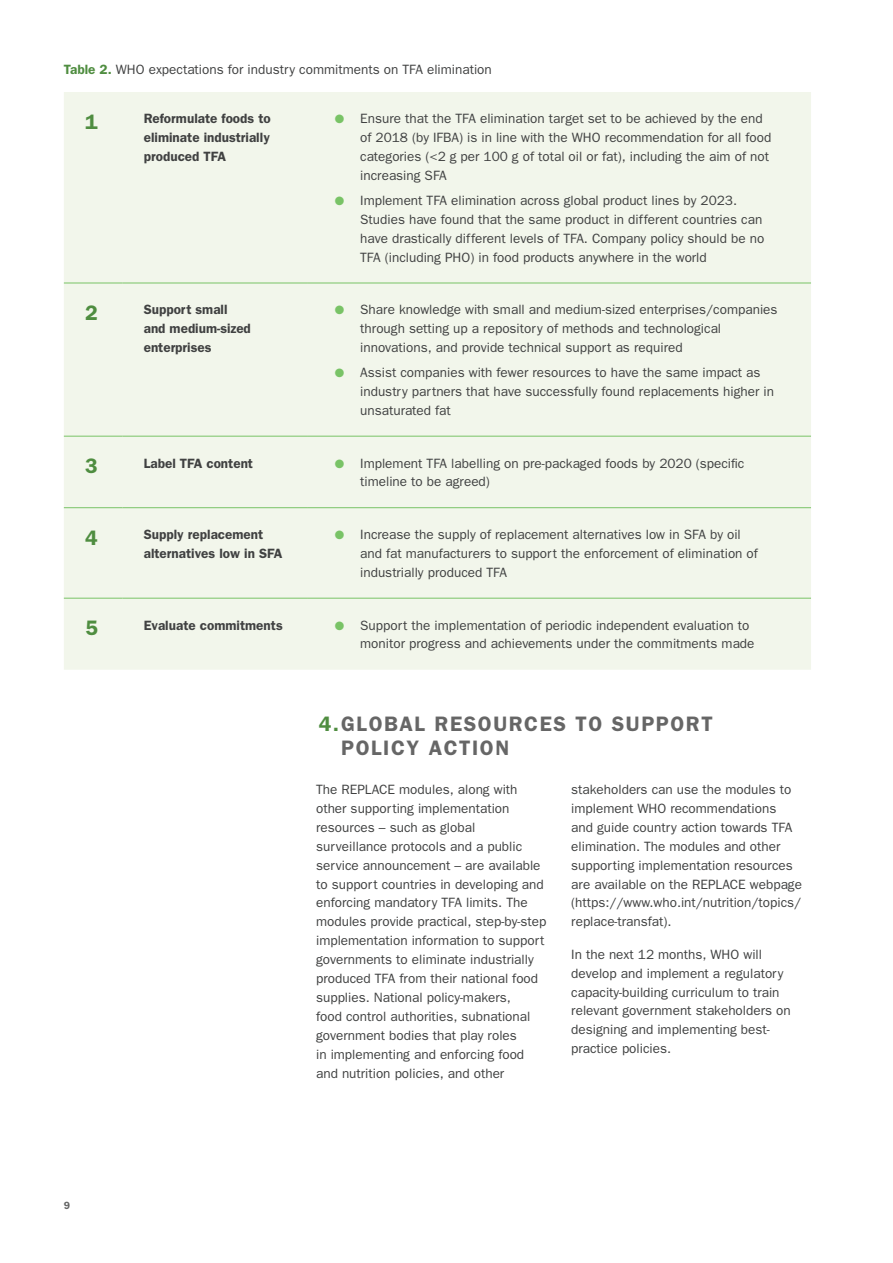
<style>
.page{position:relative;width:893px;height:1263px;background:#fff}
.page>*{position:absolute;margin:0;border:0;box-sizing:border-box;transform-origin:0 0}
.Heading_2{font:600 21px/24px "Franklin Gothic";letter-spacing:.075em;color:#666}
.Body_Text{font:600 21px "Franklin Gothic";color:#4f8d40}
.Bullet_List{font:13.5px/18.9px "Franklin Gothic";color:#404141}
.Body_Text-2{font:13.5px/18.9px "Franklin Gothic";color:#404141}
.Body_Text-3{font:600 13.5px/18.9px "Franklin Gothic";color:#404141}
.t1{font:600 10.5px "Franklin Gothic";color:#656666}
.s1{font-weight:600;color:#4f8d40}
.s2{color:#79c366}
.s3{color:#4f8d40}
</style>
<div class="page">
<div style="left:64px;top:92px;width:747px;height:578px;background:#f2f6eb"></div>
<hr style="left:64px;top:283px;width:58px;height:1px;background:#79c366">
<hr style="left:122px;top:283px;width:185px;height:1px;background:#79c366">
<hr style="left:307px;top:283px;width:504px;height:1px;background:#79c366">
<hr style="left:64px;top:436px;width:58px;height:1px;background:#79c366">
<hr style="left:122px;top:436px;width:185px;height:1px;background:#79c366">
<hr style="left:307px;top:436px;width:504px;height:1px;background:#79c366">
<hr style="left:64px;top:507px;width:58px;height:1px;background:#79c366">
<hr style="left:122px;top:507px;width:185px;height:1px;background:#79c366">
<hr style="left:307px;top:507px;width:504px;height:1px;background:#79c366">
<hr style="left:64px;top:598px;width:58px;height:1px;background:#79c366">
<hr style="left:122px;top:598px;width:185px;height:1px;background:#79c366">
<hr style="left:307px;top:598px;width:504px;height:1px;background:#79c366">
<p class="Body_Text-2" style="left:64px;top:60px;width:430px"><span class="s1">Table 2.</span> WHO expectations for industry commitments on TFA elimination</p>
<p class="Body_Text" style="left:85px;top:109px;width:14px">1</p>
<p class="Body_Text-3" style="left:144px;top:109px;width:129px;text-align:justify">Reformulate foods to eliminate industrially produced TFA</p>
<p class="Bullet_List" style="left:360px;top:109px;width:413px;text-indent:-26px"><span class="s2">●</span> Ensure that the TFA elimination target set to be achieved by the end of 2018 (by IFBA) is in line with the WHO recommendation for all food categories (&lt;2 g per 100 g of total oil or fat), including the aim of not increasing SFA</p>
<p class="Bullet_List" style="left:360px;top:191px;width:406px;text-indent:-26px"><span class="s2">●</span> Implement TFA elimination across global product lines by 2023.<br>Studies have found that the same product in different countries can have drastically different levels of TFA. Company policy should be no TFA (including PHO) in food products anywhere in the world</p>
<p class="Body_Text" style="left:85px;top:300px;width:14px">2</p>
<p class="Body_Text-3" style="left:144px;top:300px;width:109px">Support small and medium-sized enterprises</p>
<p class="Bullet_List" style="left:360px;top:300px;width:419px;text-indent:-26px"><span class="s2">●</span> Share knowledge with small and medium-sized enterprises/companies through setting up a repository of methods and technological innovations, and provide technical support as required</p>
<p class="Bullet_List" style="left:360px;top:363px;width:415px;text-indent:-26px"><span class="s2">●</span> Assist companies with fewer resources to have the same impact as industry partners that have successfully found replacements higher in unsaturated fat</p>
<p class="Body_Text" style="left:85px;top:454px;width:14px">3</p>
<p class="Body_Text-3" style="left:144px;top:453px;width:111px">Label TFA content</p>
<p class="Bullet_List" style="left:360px;top:454px;width:386px;text-indent:-26px"><span class="s2">●</span> Implement TFA labelling on pre-packaged foods by 2020 (specific timeline to be agreed)</p>
<p class="Body_Text" style="left:85px;top:525px;width:14px">4</p>
<p class="Body_Text-3" style="left:144px;top:525px;width:140px">Supply replacement alternatives low in SFA</p>
<p class="Bullet_List" style="left:360px;top:525px;width:399px;text-indent:-26px"><span class="s2">●</span> Increase the supply of replacement alternatives low in SFA by oil and fat manufacturers to support the enforcement of elimination of industrially produced TFA</p>
<p class="Body_Text" style="left:85px;top:615px;width:14px">5</p>
<p class="Body_Text-3" style="left:144px;top:615px;width:141px">Evaluate commitments</p>
<p class="Bullet_List" style="left:360px;top:616px;width:396px;text-indent:-26px"><span class="s2">●</span> Support the implementation of periodic independent evaluation to monitor progress and achievements under the commitments made</p>
<p class="t1" style="left:64px;top:1199px;width:8px">9</p>
<p class="Heading_2" style="left:341px;top:712px;width:373px;text-indent:-22px"><span class="s3">4.</span>GLOBAL RESOURCES TO SUPPORT<br>POLICY ACTION</p>
<p class="Body_Text-2" style="left:316px;top:780px;width:232px">The REPLACE modules, along with other supporting implementation resources – such as global surveillance protocols and a public service announcement – are available to support countries in developing and enforcing mandatory TFA limits. The modules provide practical, step-by-step implementation information to support governments to eliminate industrially produced TFA from their national food supplies. National policy-makers,<br>food control authorities, subnational government bodies that play roles<br>in implementing and enforcing food and nutrition policies, and other</p>
<p class="Body_Text-2" style="left:571px;top:780px;width:232px">stakeholders can use the modules to implement WHO recommendations<br>and guide country action towards TFA elimination. The modules and other supporting implementation resources are available on the REPLACE webpage (https://www.who.int/nutrition/topics/ replace-transfat).</p>
<p class="Body_Text-2" style="left:571px;top:945px;width:221px">In the next 12 months, WHO will develop and implement a regulatory capacity-building curriculum to train relevant government stakeholders on designing and implementing best&shy;practice policies.</p>
</div>
